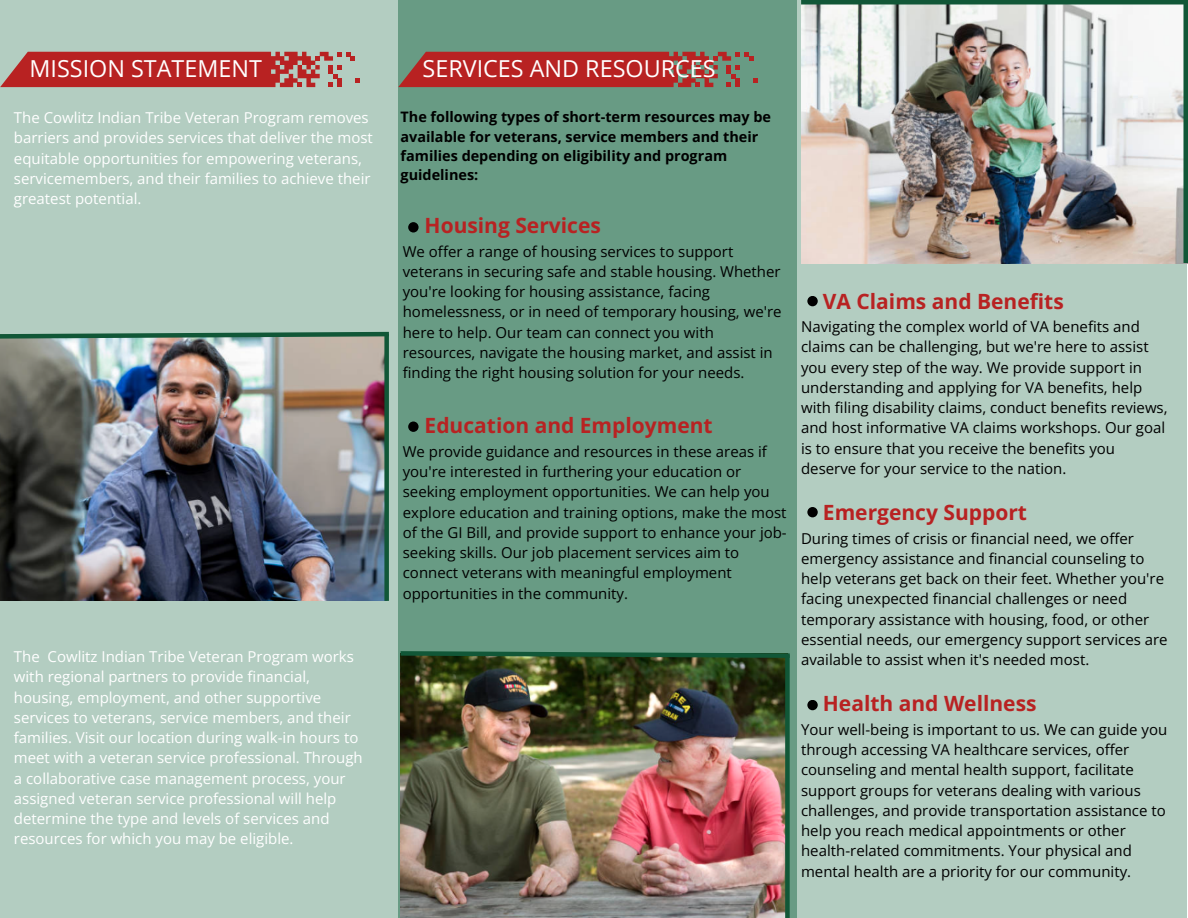
<style>
.page{position:relative;width:1188px;height:918px;background:#fff}
.page>*{position:absolute;margin:0;border:0;box-sizing:border-box;transform-origin:0 0}
.t1{font:23.4px "Open Sans";color:#fff}
.t2{font:700 21px "Open Sans";color:#b82222}
.t3{font:15px/20.2px "Open Sans";color:#000}
.t4{font:15px/20.2px "Open Sans";color:#fff}
.t5{font:700 14.4px/19.4px "Open Sans";color:#000}
</style>
<div class="page">
<div style="left:0;top:0;width:1187px;height:918px;background:#b3cdc1"></div>
<div style="left:398px;top:0;width:398px;height:918px;background:#689b84"></div>
<img style="left:0;top:341px;width:384px;height:260px">
<img style="left:801px;top:4px;width:382px;height:259px">
<img style="left:401px;top:660px;width:384px;height:258px">
<div style="left:1183px;top:0;width:5px;height:263px;background:#115737"></div>
<svg style="left:0;top:331px;width:389px;height:10px"></svg>
<svg style="left:398px;top:52px;width:360px;height:35px"></svg>
<svg style="left:0;top:52px;width:360px;height:35px"></svg>
<div style="left:408px;top:222px;width:11px;height:11px;background:#000;border-radius:50%"></div>
<div style="left:408px;top:422px;width:11px;height:10px;background:#000;border-radius:50%"></div>
<div style="left:807px;top:700px;width:11px;height:10px;background:#000;border-radius:50%"></div>
<div style="left:807px;top:507px;width:11px;height:10px;background:#000;border-radius:50%"></div>
<div style="left:807px;top:296px;width:11px;height:10px;background:#000;border-radius:50%"></div>
<div style="left:384px;top:334px;width:5px;height:267px;background:#115737"></div>
<div style="left:785px;top:655px;width:5px;height:263px;background:#115737"></div>
<svg style="left:400px;top:651px;width:390px;height:9px;background:#2a5937"></svg>
<hr style="left:801px;top:0;width:387px;height:4px;background:#115737">
<p class="t1" style="left:30px;top:52px;width:234px">MISSION STATEMENT</p>
<p class="t4" style="left:14px;top:107px;width:361px">The Cowlitz Indian Tribe Veteran Program removes barriers and provides services that deliver the most equitable opportunities for empowering veterans, servicemembers, and their families to achieve their greatest potential.</p>
<p class="t4" style="left:14px;top:646px;width:350px">The Cowlitz Indian Tribe Veteran Program works with regional partners to provide financial, housing, employment, and other supportive services to veterans, service members, and their families. Visit our location during walk-in hours to meet with a veteran service professional. Through a collaborative case management process, your assigned veteran service professional will help determine the type and levels of services and resources for which you may be eligible.</p>
<p class="t1" style="left:423px;top:52px;width:295px">SERVICES AND RESOURCES</p>
<p class="t5" style="left:401px;top:107px;width:372px">The following types of short-term resources may be available for veterans, service members and their families depending on eligibility and program guidelines:</p>
<p class="t2" style="left:425px;top:210px;width:178px">Housing Services</p>
<p class="t3" style="left:403px;top:241px;width:380px">We offer a range of housing services to support veterans in securing safe and stable housing. Whether you're looking for housing assistance, facing homelessness, or in need of temporary housing, we're here to help. Our team can connect you with resources, navigate the housing market, and assist in finding the right housing solution for your needs.</p>
<p class="t2" style="left:425px;top:411px;width:290px">Education and Employment</p>
<h1 class="t3" style="left:403px;top:441px;width:386px">We provide guidance and resources in these areas if you're interested in furthering your education or seeking employment opportunities. We can help you explore education and training options, make the most of the GI Bill, and provide support to enhance your job&shy;seeking skills. Our job placement services aim to connect veterans with meaningful employment opportunities in the community.</h1>
<h2 class="t2" style="left:823px;top:286px;width:242px">VA Claims and Benefits</h2>
<p class="t3" style="left:801px;top:316px;width:368px">Navigating the complex world of VA benefits and claims can be challenging, but we're here to assist you every step of the way. We provide support in understanding and applying for VA benefits, help with filing disability claims, conduct benefits reviews, and host informative VA claims workshops. Our goal is to ensure that you receive the benefits you deserve for your service to the nation.</p>
<p class="t2" style="left:823px;top:498px;width:206px">Emergency Support</p>
<p class="t3" style="left:801px;top:528px;width:368px">During times of crisis or financial need, we offer emergency assistance and financial counseling to help veterans get back on their feet. Whether you're facing unexpected financial challenges or need temporary assistance with housing, food, or other essential needs, our emergency support services are available to assist when it's needed most.</p>
<p class="t2" style="left:823px;top:689px;width:215px">Health and Wellness</p>
<p class="t3" style="left:801px;top:719px;width:368px">Your well-being is important to us. We can guide you through accessing VA healthcare services, offer counseling and mental health support, facilitate support groups for veterans dealing with various challenges, and provide transportation assistance to help you reach medical appointments or other health-related commitments. Your physical and mental health are a priority for our community.</p>
</div>
